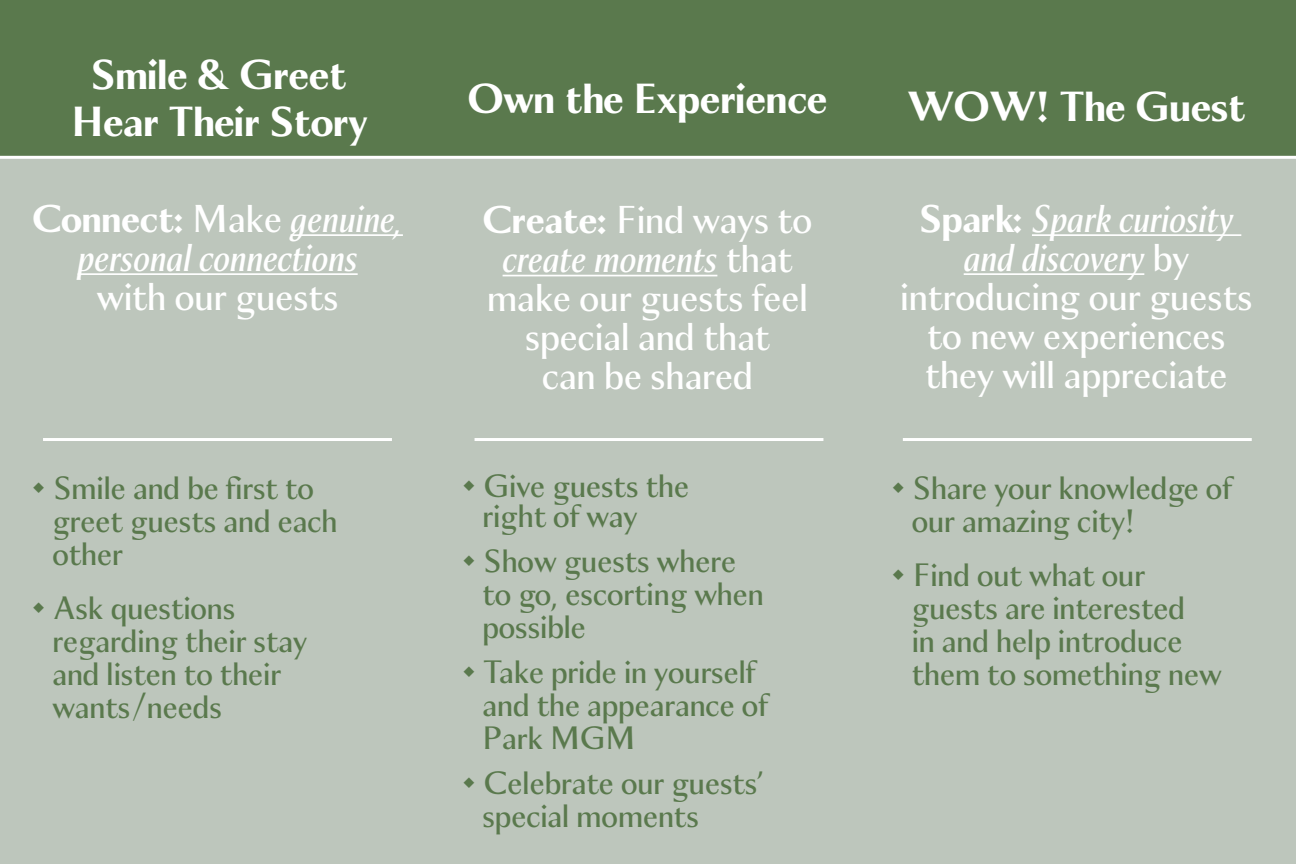
<style>
.page{position:relative;width:1296px;height:864px;background:#fff}
.page>*{position:absolute;margin:0;border:0;box-sizing:border-box;transform-origin:0 0}
.t1{font:700 39px/46.8px "ALDER";color:#fff;text-align:center}
.t2{font:36px/39px "ALDER";color:#fff;text-align:center}
.t3{font:italic 36px/39px "ALDER";color:#fff;text-align:center}
.t4{font:30px/33px "ALDER";color:#5a794d}
.s1{font-weight:700;font-style:normal}
.s2{font-style:normal}
.s3{font-weight:700}
.s4{font-style:italic}
</style>
<div class="page">
<div style="left:0;top:27px;width:1296px;height:837px;background:#bdc6bc"></div>
<div style="left:0;top:0;width:1296px;height:157px;background:#5a794d"></div>
<hr style="left:0;top:156px;width:1296px;height:3px;background:#fff">
<hr style="left:43px;top:438px;width:349px;height:3px;background:#fff">
<hr style="left:475px;top:438px;width:348px;height:3px;background:#fff">
<hr style="left:903px;top:438px;width:349px;height:3px;background:#fff">
<hr style="left:291px;top:234px;width:112px;height:2px;background:#fff">
<hr style="left:78px;top:273px;width:280px;height:2px;background:#fff">
<hr style="left:503px;top:275px;width:214px;height:1px;background:#fff">
<hr style="left:1032px;top:234px;width:209px;height:2px;background:#fff">
<hr style="left:964px;top:273px;width:180px;height:2px;background:#fff">
<h1 class="t1" style="left:72px;top:52px;width:296px">Smile &amp; Greet<br>Hear Their Story</h1>
<p class="t3" style="left:32px;top:199px;width:372px"><span class="s1">Connect:</span> <span class="s2">Make</span> genuine, personal connections</p>
<p class="t2" style="left:97px;top:277px;width:243px">with our guests</p>
<p class="t4" style="left:52px;top:471px;width:287px;text-indent:-21px">• Smile and be first to greet guests and each other</p>
<p class="t4" style="left:52px;top:591px;width:256px;text-indent:-21px">• Ask questions regarding their stay and listen to their wants/needs</p>
<h1 class="t1" style="left:468px;top:75px;width:361px">Own the Experience</h1>
<h1 class="t1" style="left:908px;top:84px;width:339px">WOW! The Guest</h1>
<p class="t2" style="left:483px;top:200px;width:331px"><span class="s3">Create:</span> Find ways to <span class="s4">create moments</span> that make our guests feel special and that<br>can be shared</p>
<p class="t4" style="left:482px;top:471px;width:208px;line-height:30px;text-indent:-21px">• Give guests the right of way</p>
<p class="t4" style="left:482px;top:545px;width:283px;text-indent:-21px">• Show guests where to go, escorting when possible</p>
<p class="t4" style="left:482px;top:656px;width:287px;text-indent:-21px">• Take pride in yourself and the appearance of<br>Park MGM</p>
<p class="t4" style="left:482px;top:767px;width:284px;text-indent:-21px">• Celebrate our guests’ special moments</p>
<p class="t2" style="left:900px;top:199px;width:354px"><span class="s3">Spark:</span> <span class="s4">Spark curiosity and discovery</span> by introducing our guests to new experiences they will appreciate</p>
<p class="t4" style="left:912px;top:471px;width:322px;text-indent:-21px">• Share your knowledge of our amazing city!</p>
<p class="t4" style="left:912px;top:558px;width:311px;text-indent:-21px">• Find out what our guests are interested<br>in and help introduce them to something new</p>
</div>
